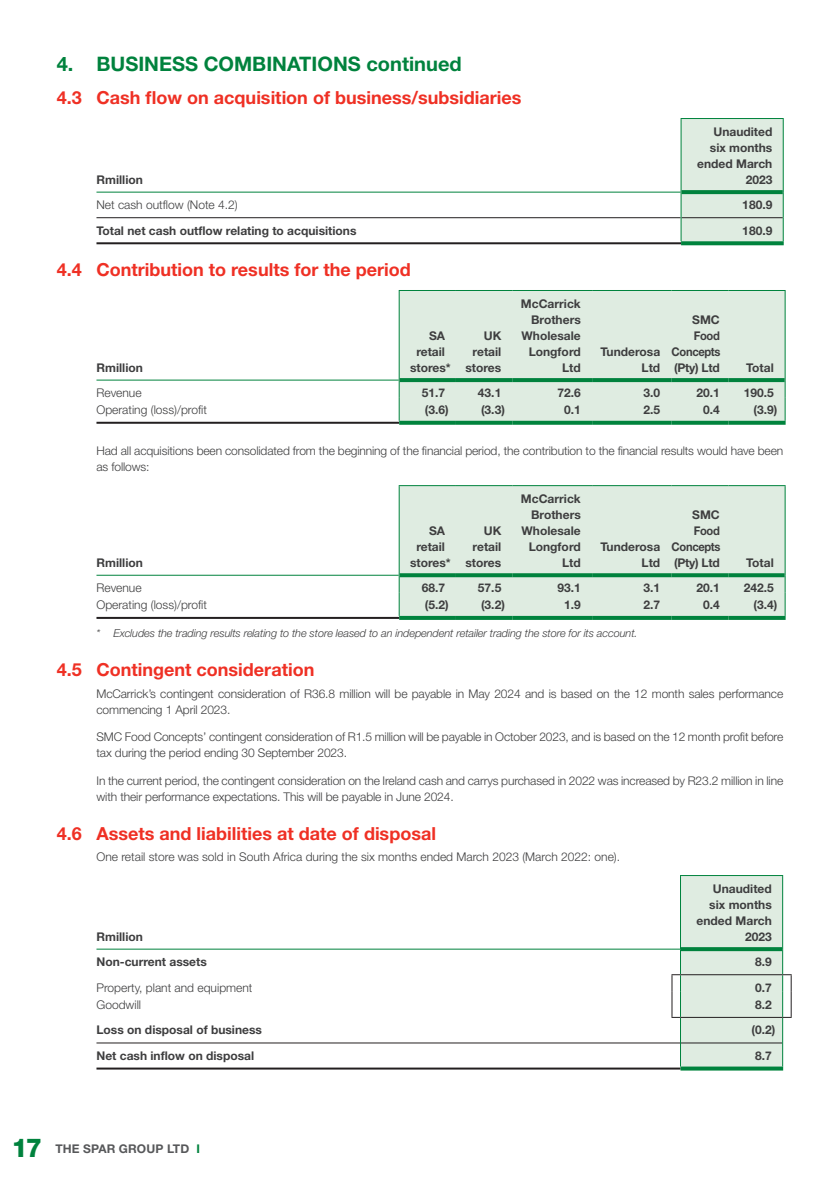
<style>
.page{position:relative;width:840px;height:1191px;background:#fff}
.page>*{position:absolute;margin:0;border:0;box-sizing:border-box;transform-origin:0 0}
.t1{font:700 20px "Helvetica Neue LT Std";color:#00823d}
.t2{font:700 18px "Helvetica Neue LT Std";color:#ef3024}
.t3{font:300 12px/16px "Helvetica Neue LT Std";letter-spacing:-.01em;color:#3e3e3f}
.t4{font:700 12px/16px "Helvetica Neue LT Std";color:#3e3e3f;text-align:right}
.t5{font:700 12px/16px "Helvetica Neue LT Std";letter-spacing:-.03em;color:#3e3e3f;text-align:right}
.t6{font:700 12px "Helvetica Neue LT Std";letter-spacing:.01em;color:#57585a}
.t7{font:italic 300 11px "Helvetica Neue LT Std";letter-spacing:-.01em;color:#3e3e3f}
.s1{font-weight:800;font-size:26px;color:#00823d}
.s2{color:#00823d}
</style>
<div class="page">
<hr style="left:96px;top:242px;width:584px;height:2px;background:#231f20">
<hr style="left:96px;top:217px;width:584px;height:1px;background:#231f20">
<div style="left:680px;top:118px;width:103px;height:123px;background:#dfece1"></div>
<svg style="left:680px;top:241px;width:103px;height:4px"></svg>
<hr style="left:96px;top:192px;width:584px;height:1px;background:#00823d">
<svg style="left:681px;top:190px;width:101px;height:4px"></svg>
<div style="left:399px;top:291px;width:385px;height:130px;background:#dfece1"></div>
<hr style="left:96px;top:422px;width:303px;height:2px;background:#231f20">
<svg style="left:398px;top:380px;width:1px;height:41px"></svg>
<svg style="left:784px;top:380px;width:1px;height:41px"></svg>
<svg style="left:399px;top:421px;width:56px;height:4px"></svg>
<svg style="left:455px;top:421px;width:57px;height:4px"></svg>
<svg style="left:512px;top:421px;width:79px;height:4px"></svg>
<svg style="left:591px;top:421px;width:80px;height:4px"></svg>
<svg style="left:671px;top:421px;width:57px;height:4px"></svg>
<svg style="left:728px;top:421px;width:57px;height:4px"></svg>
<hr style="left:96px;top:379px;width:302px;height:1px;background:#00823d">
<hr style="left:398px;top:290px;width:57px;height:1px;background:#00833d">
<hr style="left:455px;top:290px;width:57px;height:1px;background:#00833d">
<hr style="left:512px;top:290px;width:79px;height:1px;background:#00833d">
<hr style="left:591px;top:290px;width:80px;height:1px;background:#00833d">
<hr style="left:671px;top:290px;width:57px;height:1px;background:#00833d">
<hr style="left:728px;top:290px;width:57px;height:1px;background:#00833d">
<hr style="left:398px;top:291px;width:1px;height:89px;background:#00833d">
<svg style="left:399px;top:378px;width:56px;height:4px"></svg>
<svg style="left:455px;top:378px;width:57px;height:4px"></svg>
<svg style="left:512px;top:378px;width:79px;height:4px"></svg>
<svg style="left:591px;top:378px;width:80px;height:4px"></svg>
<svg style="left:671px;top:378px;width:57px;height:4px"></svg>
<svg style="left:728px;top:378px;width:56px;height:4px"></svg>
<hr style="left:784px;top:291px;width:1px;height:89px;background:#00833d">
<div style="left:399px;top:486px;width:385px;height:130px;background:#dfece1"></div>
<hr style="left:96px;top:617px;width:303px;height:2px;background:#231f20">
<svg style="left:398px;top:575px;width:1px;height:41px"></svg>
<svg style="left:784px;top:575px;width:1px;height:41px"></svg>
<svg style="left:399px;top:616px;width:56px;height:4px"></svg>
<svg style="left:455px;top:616px;width:57px;height:4px"></svg>
<svg style="left:512px;top:616px;width:79px;height:4px"></svg>
<svg style="left:591px;top:616px;width:80px;height:4px"></svg>
<svg style="left:671px;top:616px;width:57px;height:4px"></svg>
<svg style="left:728px;top:616px;width:57px;height:4px"></svg>
<hr style="left:96px;top:575px;width:302px;height:1px;background:#00823d">
<hr style="left:398px;top:485px;width:57px;height:1px;background:#00833d">
<hr style="left:455px;top:485px;width:57px;height:1px;background:#00833d">
<hr style="left:512px;top:485px;width:79px;height:1px;background:#00833d">
<hr style="left:591px;top:485px;width:80px;height:1px;background:#00833d">
<hr style="left:671px;top:485px;width:57px;height:1px;background:#00833d">
<hr style="left:728px;top:485px;width:57px;height:1px;background:#00833d">
<hr style="left:398px;top:486px;width:1px;height:89px;background:#00833d">
<svg style="left:399px;top:573px;width:56px;height:4px"></svg>
<svg style="left:455px;top:573px;width:57px;height:4px"></svg>
<svg style="left:512px;top:573px;width:79px;height:4px"></svg>
<svg style="left:591px;top:573px;width:80px;height:4px"></svg>
<svg style="left:671px;top:573px;width:57px;height:4px"></svg>
<svg style="left:728px;top:573px;width:56px;height:4px"></svg>
<hr style="left:784px;top:486px;width:1px;height:89px;background:#00833d">
<hr style="left:96px;top:1042px;width:575px;height:1px;background:#231f20">
<hr style="left:96px;top:1067px;width:575px;height:2px;background:#231f20">
<hr style="left:96px;top:948px;width:575px;height:1px;background:#00823d">
<hr style="left:680px;top:1066px;width:102px;height:4px;background:#00833d">
<svg style="left:671px;top:875px;width:120px;height:194px;background:#d7e6da"></svg>
<h1 class="t1" style="left:57px;top:51px;width:406px">4. BUSINESS COMBINATIONS continued</h1>
<h2 class="t2" style="left:57px;top:87px;width:466px">4.3 Cash flow on acquisition of business/subsidiaries</h2>
<p class="t4" style="left:96px;top:171px;width:48px">Rmillion</p>
<p class="t4" style="left:696px;top:123px;width:77px">Unaudited six months ended March<br>2023</p>
<p class="t3" style="left:96px;top:197px;width:143px">Net cash outflow (Note 4.2)</p>
<p class="t4" style="left:741px;top:197px;width:32px">180.9</p>
<p class="t4" style="left:96px;top:222px;width:261px">Total net cash outflow relating to acquisitions</p>
<p class="t4" style="left:741px;top:222px;width:32px">180.9</p>
<h2 class="t2" style="left:57px;top:259px;width:355px">4.4 Contribution to results for the period</h2>
<p class="t4" style="left:96px;top:359px;width:48px">Rmillion</p>
<p class="t4" style="left:429px;top:327px;width:18px">SA</p>
<p class="t4" style="left:416px;top:343px;width:30px">retail</p>
<p class="t4" style="left:410px;top:359px;width:42px">stores*</p>
<p class="t4" style="left:465px;top:327px;width:37px">UK retail stores</p>
<p class="t4" style="left:520px;top:295px;width:61px">McCarrick<br>Brothers<br>Wholesale<br>Longford<br>Ltd</p>
<p class="t4" style="left:600px;top:343px;width:61px">Tunderosa<br>Ltd</p>
<p class="t5" style="left:671px;top:311px;width:50px">SMC<br>Food<br>Concepts (Pty) Ltd</p>
<p class="t4" style="left:745px;top:359px;width:29px">Total</p>
<p class="t3" style="left:96px;top:385px;width:47px">Revenue</p>
<p class="t4" style="left:421px;top:384px;width:25px">51.7</p>
<p class="t4" style="left:477px;top:384px;width:25px">43.1</p>
<p class="t4" style="left:557px;top:384px;width:25px">72.6</p>
<p class="t4" style="left:643px;top:384px;width:18px">3.0</p>
<p class="t4" style="left:696px;top:384px;width:25px">20.1</p>
<p class="t4" style="left:743px;top:384px;width:32px">190.5</p>
<p class="t3" style="left:96px;top:402px;width:112px">Operating (loss)/profit</p>
<p class="t4" style="left:424px;top:402px;width:25px">(3.6)</p>
<p class="t4" style="left:481px;top:402px;width:25px">(3.3)</p>
<p class="t4" style="left:563px;top:402px;width:18px">0.1</p>
<p class="t4" style="left:643px;top:402px;width:18px">2.5</p>
<p class="t4" style="left:702px;top:402px;width:18px">0.4</p>
<p class="t4" style="left:753px;top:402px;width:25px">(3.9)</p>
<p class="t3" style="left:96px;top:443px;width:688px">Had all acquisitions been consolidated from the beginning of the financial period, the contribution to the financial results would have been as follows:</p>
<p class="t4" style="left:96px;top:554px;width:48px">Rmillion</p>
<p class="t4" style="left:429px;top:522px;width:18px">SA</p>
<p class="t4" style="left:416px;top:538px;width:30px">retail</p>
<p class="t4" style="left:410px;top:554px;width:42px">stores*</p>
<p class="t4" style="left:465px;top:522px;width:37px">UK retail stores</p>
<p class="t4" style="left:520px;top:490px;width:61px">McCarrick<br>Brothers<br>Wholesale<br>Longford<br>Ltd</p>
<p class="t4" style="left:600px;top:538px;width:61px">Tunderosa<br>Ltd</p>
<p class="t5" style="left:671px;top:506px;width:50px">SMC<br>Food<br>Concepts (Pty) Ltd</p>
<p class="t4" style="left:745px;top:554px;width:29px">Total</p>
<p class="t3" style="left:96px;top:580px;width:47px">Revenue</p>
<p class="t4" style="left:421px;top:580px;width:25px">68.7</p>
<p class="t4" style="left:477px;top:580px;width:25px">57.5</p>
<p class="t4" style="left:557px;top:580px;width:25px">93.1</p>
<p class="t4" style="left:643px;top:580px;width:18px">3.1</p>
<p class="t4" style="left:696px;top:580px;width:25px">20.1</p>
<p class="t4" style="left:743px;top:580px;width:32px">242.5</p>
<p class="t3" style="left:96px;top:597px;width:112px">Operating (loss)/profit</p>
<p class="t4" style="left:424px;top:597px;width:25px">(5.2)</p>
<p class="t4" style="left:481px;top:597px;width:25px">(3.2)</p>
<p class="t4" style="left:563px;top:597px;width:18px">1.9</p>
<p class="t4" style="left:643px;top:597px;width:18px">2.7</p>
<p class="t4" style="left:702px;top:597px;width:18px">0.4</p>
<p class="t4" style="left:753px;top:597px;width:25px">(3.4)</p>
<p class="t7" style="left:96px;top:627px;width:542px">* Excludes the trading results relating to the store leased to an independent retailer trading the store for its account.</p>
<h2 class="t2" style="left:57px;top:658px;width:259px">4.5 Contingent consideration</h2>
<p class="t3" style="left:96px;top:685px;width:688px">McCarrick’s contingent consideration of R36.8 million will be payable in May 2024 and is based on the 12 month sales performance commencing 1 April 2023.</p>
<p class="t3" style="left:96px;top:729px;width:688px">SMC Food Concepts’ contingent consideration of R1.5 million will be payable in October 2023, and is based on the 12 month profit before tax during the period ending 30 September 2023.</p>
<p class="t3" style="left:96px;top:772px;width:687px">In the current period, the contingent consideration on the Ireland cash and carrys purchased in 2022 was increased by R23.2 million in line with their performance expectations. This will be payable in June 2024.</p>
<h2 class="t2" style="left:57px;top:822px;width:380px">4.6 Assets and liabilities at date of disposal</h2>
<p class="t3" style="left:96px;top:849px;width:525px">One retail store was sold in South Africa during the six months ended March 2023 (March 2022: one).</p>
<p class="t4" style="left:96px;top:928px;width:48px">Rmillion</p>
<p class="t4" style="left:696px;top:880px;width:77px">Unaudited six months ended March<br>2023</p>
<p class="t4" style="left:96px;top:953px;width:112px">Non-current assets</p>
<p class="t4" style="left:754px;top:953px;width:18px">8.9</p>
<p class="t3" style="left:96px;top:979px;width:157px">Property, plant and equipment</p>
<p class="t4" style="left:754px;top:979px;width:18px">0.7</p>
<p class="t3" style="left:96px;top:996px;width:46px">Goodwill</p>
<p class="t4" style="left:754px;top:996px;width:18px">8.2</p>
<p class="t4" style="left:96px;top:1022px;width:167px">Loss on disposal of business</p>
<p class="t4" style="left:751px;top:1022px;width:25px">(0.2)</p>
<p class="t4" style="left:96px;top:1047px;width:159px">Net cash inflow on disposal</p>
<p class="t4" style="left:754px;top:1047px;width:18px">8.7</p>
<p class="t6" style="left:12px;top:1141px;width:190px"><span class="s1">17</span> THE SPAR GROUP LTD <span class="s2">I</span></p>
</div>
